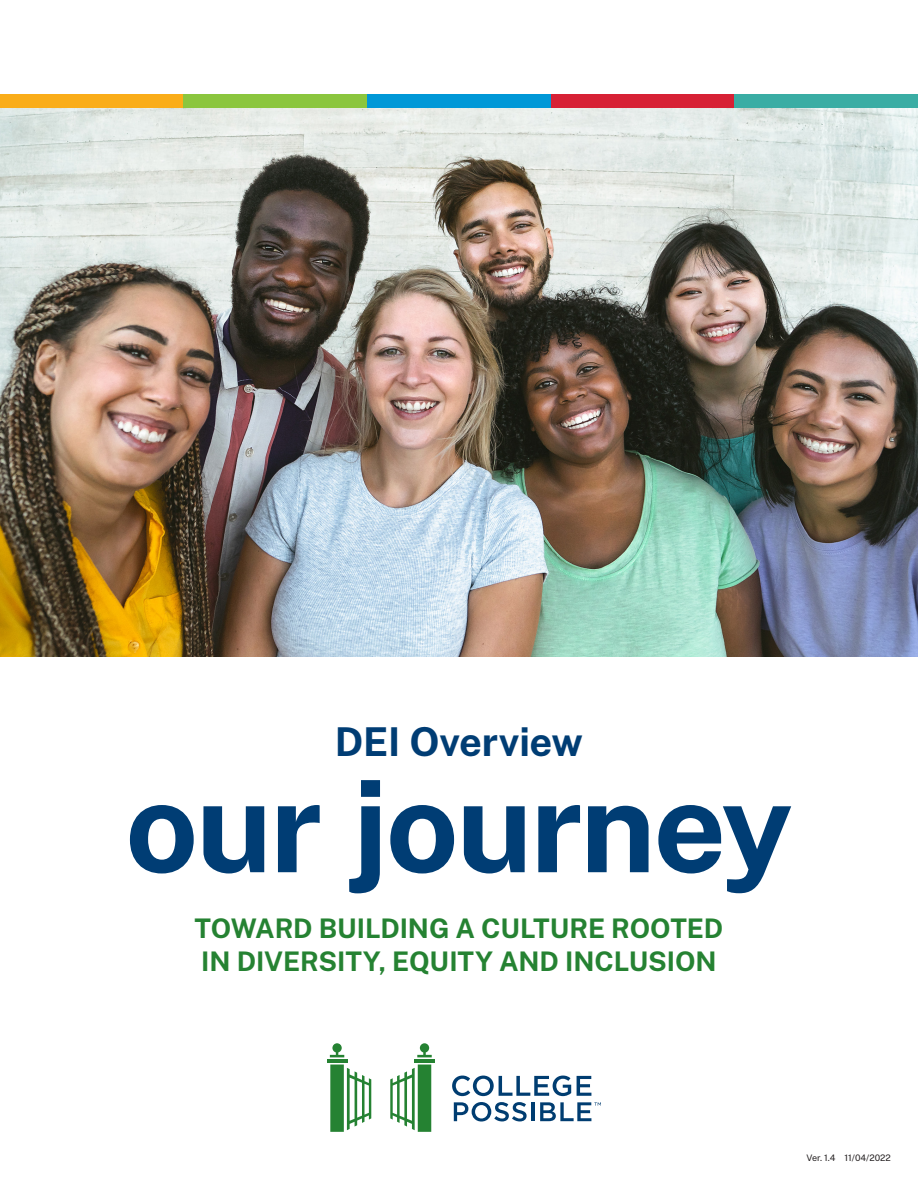
<style>
.page{position:relative;width:918px;height:1188px;background:#fff}
.page>*{position:absolute;margin:0;border:0;box-sizing:border-box;transform-origin:0 0}
.t1{font:700 127.5px "Public Sans";letter-spacing:-.02em;color:#003d74}
.t2{font:700 39.75px "Public Sans";letter-spacing:-.005em;color:#003d74}
.t3{font:700 27px/33px "Public Sans";letter-spacing:-.005em;color:#258232}
.t4{font:9px "Public Sans";color:#231f20}
</style>
<div class="page">
<img style="left:0;top:108px;width:918px;height:549px">
<hr style="left:327px;top:1059px;width:20px;height:3px;background:#258232">
<hr style="left:415px;top:1059px;width:20px;height:3px;background:#258232">
<svg style="left:330px;top:1043px;width:14px;height:14px"></svg>
<svg style="left:417px;top:1043px;width:15px;height:14px"></svg>
<svg style="left:390px;top:1065px;width:41px;height:67px"></svg>
<svg style="left:330px;top:1065px;width:41px;height:67px"></svg>
<svg style="left:452px;top:1076px;width:119px;height:20px"></svg>
<svg style="left:577px;top:1076px;width:14px;height:20px"></svg>
<svg style="left:454px;top:1102px;width:73px;height:20px"></svg>
<hr style="left:531px;top:1102px;width:4px;height:19px;background:#003d71">
<svg style="left:540px;top:1102px;width:61px;height:19px"></svg>
<div style="left:0;top:94px;width:184px;height:14px;background:#faad19"></div>
<div style="left:184px;top:94px;width:183px;height:14px;background:#8bc63e"></div>
<div style="left:367px;top:94px;width:184px;height:14px;background:#0098d7"></div>
<div style="left:551px;top:94px;width:183px;height:14px;background:#d72135"></div>
<div style="left:734px;top:94px;width:184px;height:14px;background:#3aada4"></div>
<p class="t2" style="left:335px;top:712px;width:250px">DEI Overview</p>
<p class="t1" style="left:125px;top:729px;width:669px">our journey</p>
<p class="t3" style="left:195px;top:909px;width:530px">TOWARD BUILDING A CULTURE ROOTED<br>IN DIVERSITY, EQUITY AND INCLUSION</p>
<p class="t4" style="left:807px;top:1151px;width:86px">Ver. 1.4 11/04/2022</p>
</div>
